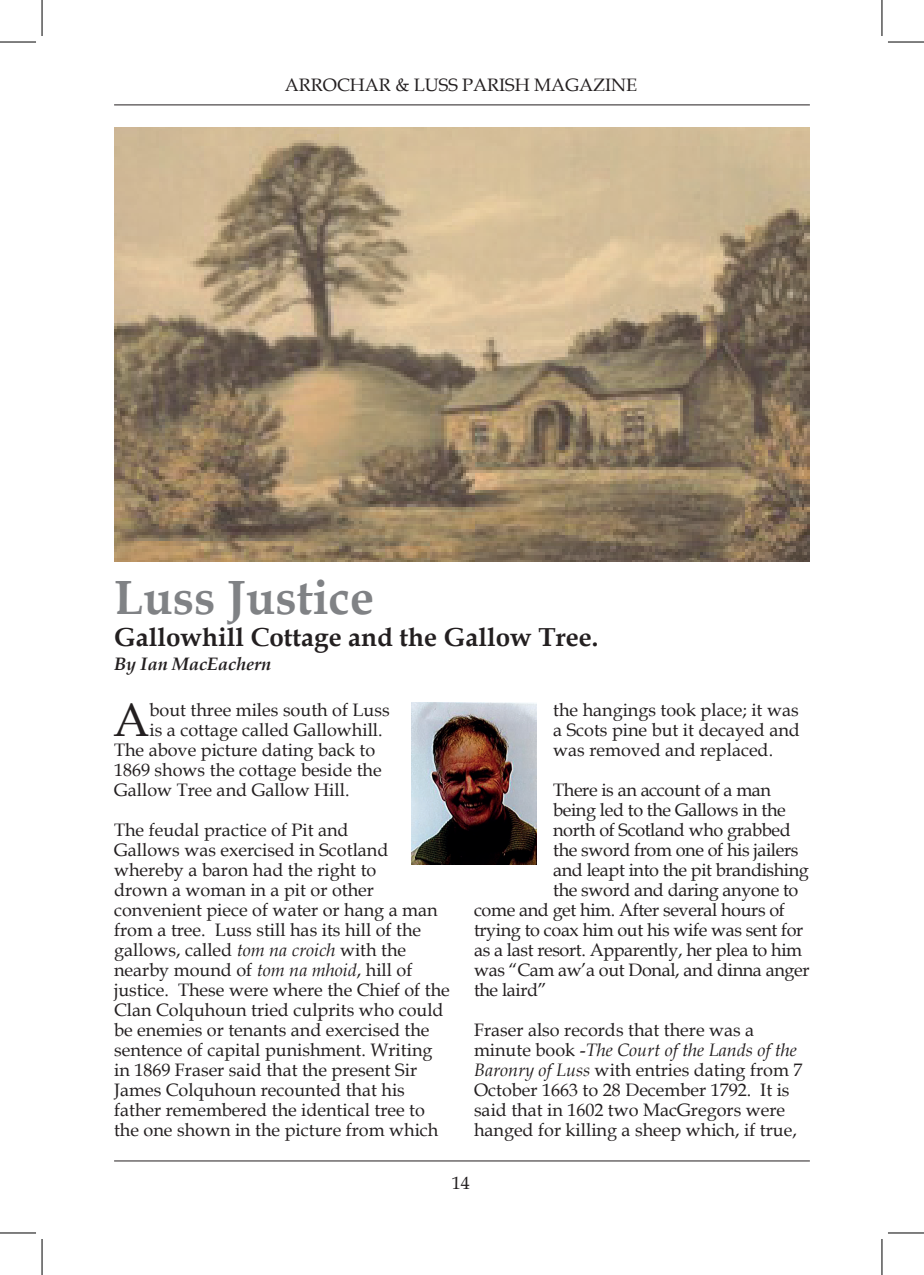
<style>
.page{position:relative;width:924px;height:1275px;background:#fff}
.page>*{position:absolute;margin:0;border:0;box-sizing:border-box;transform-origin:0 0}
.t1{font:700 48px "Book Antiqua";color:#808285}
.t2{font:46.6px "Book Antiqua";color:#231f20}
.t3{font:700 26px "Book Antiqua";color:#231f20}
.t4{font:18px/20px "Book Antiqua";color:#231f20}
.t5{font:18px "Book Antiqua";letter-spacing:-.02em;color:#231f20}
.t6{font:italic 700 18px "Book Antiqua";color:#231f20}
.s1{font-style:italic}
</style>
<div class="page">
<hr style="left:114px;top:1160px;width:695px;height:1px;background:#231f20">
<hr style="left:114px;top:104px;width:695px;height:1px;background:#231f20">
<img style="left:114px;top:127px;width:695px;height:435px">
<img style="left:411px;top:702px;width:125px;height:163px">
<hr style="left:0;top:42px;width:36px;height:1px;background:#000">
<hr style="left:887px;top:42px;width:36px;height:1px;background:#000">
<hr style="left:0;top:1232px;width:36px;height:1px;background:#000">
<hr style="left:887px;top:1232px;width:36px;height:1px;background:#000">
<hr style="left:42px;top:0;width:1px;height:36px;background:#000">
<hr style="left:42px;top:1239px;width:1px;height:36px;background:#000">
<hr style="left:881px;top:0;width:1px;height:36px;background:#000">
<hr style="left:881px;top:1239px;width:1px;height:36px;background:#000">
<p class="t4" style="left:284px;top:74px;width:354px">ARROCHAR &amp; LUSS PARISH MAGAZINE</p>
<h1 class="t1" style="left:114px;top:565px;width:261px">Luss Justice</h1>
<h3 class="t3" style="left:114px;top:619px;width:485px">Gallowhill Cottage and the Gallow Tree.</h3>
<p class="t6" style="left:114px;top:651px;width:159px">By Ian MacEachern</p>
<h2 class="t2" style="left:113px;top:687px;width:38px">A</h2>
<p class="t4" style="left:149px;top:699px;width:241px">bout three miles south of Luss</p>
<p class="t4" style="left:553px;top:699px;width:248px;text-align:justify">the hangings took place; it was a Scots pine but it decayed and was removed and replaced.</p>
<p class="t5" style="left:553px;top:777px;width:219px">There is an account of a man</p>
<p class="t5" style="left:553px;top:797px;width:234px">being led to the Gallows in the</p>
<p class="t5" style="left:553px;top:817px;width:239px">north of Scotland who grabbed</p>
<p class="t5" style="left:553px;top:837px;width:246px">the sword from one of his jailers</p>
<p class="t5" style="left:553px;top:857px;width:257px">and leapt into the pit brandishing</p>
<p class="t5" style="left:553px;top:877px;width:247px">the sword and daring anyone to</p>
<p class="t5" style="left:474px;top:897px;width:312px">come and get him. After several hours of</p>
<p class="t5" style="left:474px;top:917px;width:331px">trying to coax him out his wife was sent for</p>
<p class="t5" style="left:474px;top:937px;width:329px">as a last resort. Apparently, her plea to him</p>
<p class="t5" style="left:474px;top:957px;width:337px">was “Cam aw’a out Donal, and dinna anger</p>
<p class="t5" style="left:474px;top:977px;width:74px">the laird”</p>
<p class="t4" style="left:474px;top:1019px;width:330px">Fraser also records that there was a minute book -<span class="s1">The Court of the Lands of the Baronry of Luss</span> with entries dating from 7<br>October 1663 to 28 December 1792. It is said that in 1602 two MacGregors were hanged for killing a sheep which, if true,</p>
<p class="t4" style="left:149px;top:719px;width:234px">is a cottage called Gallowhill.</p>
<p class="t4" style="left:114px;top:739px;width:262px">The above picture dating back to</p>
<p class="t4" style="left:114px;top:759px;width:269px">1869 shows the cottage beside the</p>
<p class="t4" style="left:114px;top:779px;width:237px">Gallow Tree and Gallow Hill.</p>
<p class="t4" style="left:114px;top:819px;width:337px">The feudal practice of Pit and<br>Gallows was exercised in Scotland whereby a baron had the right to<br>drown a woman in a pit or other convenient piece of water or hang a man from a tree. Luss still has its hill of the gallows, called <span class="s1">tom na croich</span> with the nearby mound of <span class="s1">tom na mhoid</span>, hill of justice. These were where the Chief of the Clan Colquhoun tried culprits who could be enemies or tenants and exercised the sentence of capital punishment. Writing in 1869 Fraser said that the present Sir James Colquhoun recounted that his father remembered the identical tree to the one shown in the picture from which</p>
<p class="t4" style="left:451px;top:1172px;width:19px">14</p>
</div>
